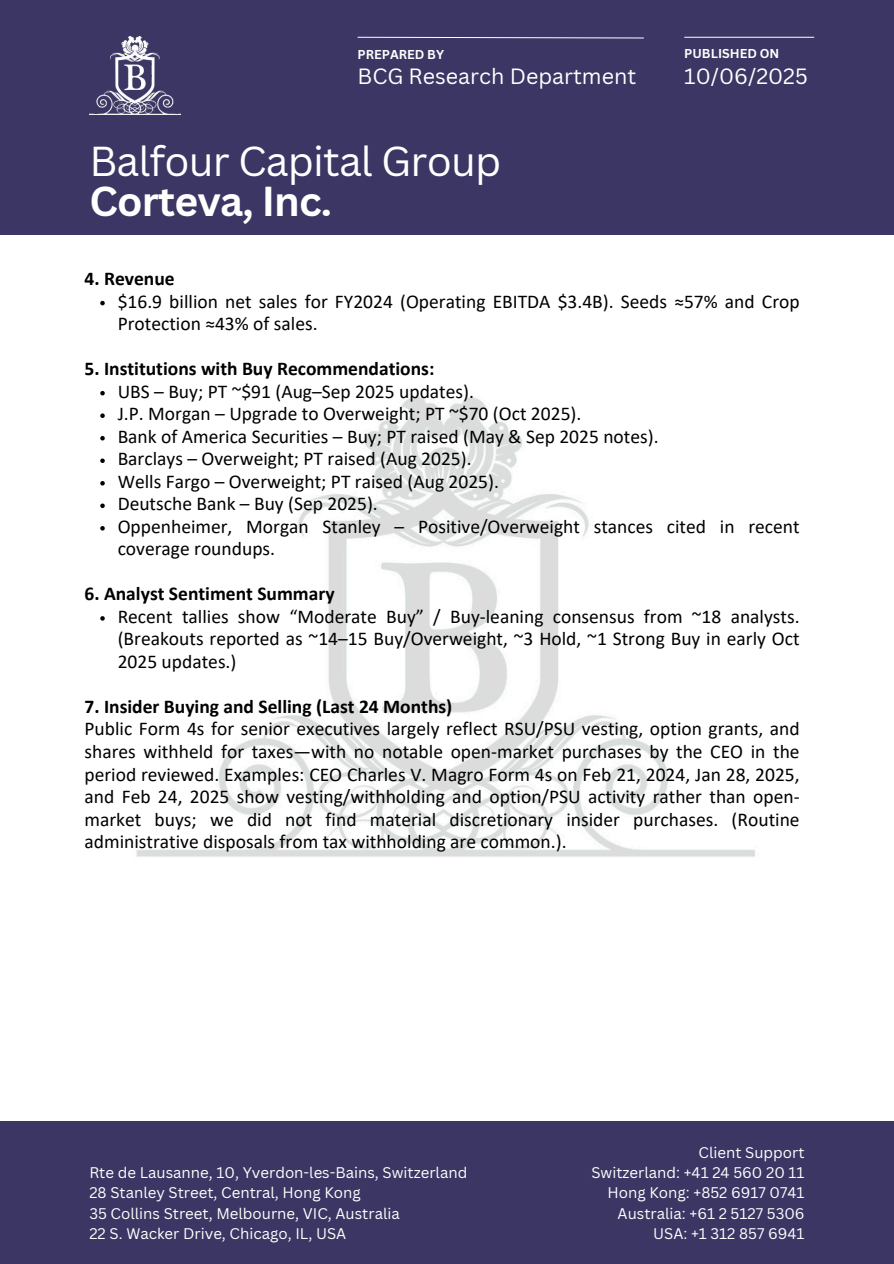
<style>
.page{position:relative;width:894px;height:1264px;background:#fff}
.page>*{position:absolute;margin:0;border:0;box-sizing:border-box;transform-origin:0 0}
.t1{font:40.65px "Canva Sans";letter-spacing:-.02em;color:#fff}
.t2{font:700 40.65px "Canva Sans";letter-spacing:-.02em;color:#fff}
.t3{font:21.45px "Canva Sans";color:#fff}
.t4{font:19.5px/22.5px "Calibri";color:#000}
.t5{font:700 19.5px "Calibri";color:#000}
.t6{font:15px/20.2px "Canva Sans";color:#fff}
.t7{font:700 12.6px "Canva Sans";color:#fff}
</style>
<div class="page">
<div style="left:0;top:0;width:893px;height:234px;background:#3b3663"></div>
<svg style="left:357px;top:37px;width:287px;height:2px"></svg>
<hr style="left:684px;top:37px;width:129px;height:1px;background:#fff">
<img style="left:101px;top:395px;width:654px;height:462px">
<img style="left:89px;top:37px;width:91px;height:77px">
<svg style="left:100px;top:301px;width:5px;height:4px"></svg>
<svg style="left:100px;top:391px;width:5px;height:4px"></svg>
<svg style="left:100px;top:413px;width:5px;height:5px"></svg>
<svg style="left:100px;top:436px;width:5px;height:4px"></svg>
<svg style="left:100px;top:458px;width:5px;height:5px"></svg>
<svg style="left:100px;top:481px;width:5px;height:4px"></svg>
<svg style="left:100px;top:503px;width:5px;height:5px"></svg>
<svg style="left:100px;top:526px;width:5px;height:4px"></svg>
<svg style="left:100px;top:616px;width:5px;height:4px"></svg>
<div style="left:0;top:1121px;width:893px;height:142px;background:#3b3663"></div>
<p class="t7" style="left:357px;top:45px;width:88px">PREPARED BY</p>
<p class="t7" style="left:684px;top:45px;width:97px">PUBLISHED ON</p>
<p class="t3" style="left:684px;top:61px;width:125px">10/06/2025</p>
<p class="t3" style="left:357px;top:61px;width:280px">BCG Research Department</p>
<h1 class="t1" style="left:89px;top:133px;width:413px">Balfour Capital Group</h1>
<h1 class="t2" style="left:89px;top:172px;width:244px">Corteva, Inc.</h1>
<p class="t5" style="left:84px;top:270px;width:92px">4. Revenue</p>
<p class="t4" style="left:118px;top:291px;width:683px">$16.9 billion net sales for FY2024 (Operating EBITDA $3.4B). Seeds ≈57% and Crop<br>Protection ≈43% of sales.</p>
<p class="t5" style="left:84px;top:360px;width:351px">5. Institutions with Buy Recommendations:</p>
<p class="t4" style="left:118px;top:381px;width:683px">UBS – Buy; PT ~$91 (Aug–Sep 2025 updates).<br>J.P. Morgan – Upgrade to Overweight; PT ~$70 (Oct 2025).<br>Bank of America Securities – Buy; PT raised (May &amp; Sep 2025 notes).<br>Barclays – Overweight; PT raised (Aug 2025).<br>Wells Fargo – Overweight; PT raised (Aug 2025).<br>Deutsche Bank – Buy (Sep 2025).<br>Oppenheimer, Morgan Stanley – Positive/Overweight stances cited in recent coverage roundups.</p>
<p class="t5" style="left:84px;top:585px;width:251px">6. Analyst Sentiment Summary</p>
<p class="t4" style="left:118px;top:606px;width:683px;text-align:justify">Recent tallies show “Moderate Buy” / Buy-leaning consensus from ~18 analysts. (Breakouts reported as ~14–15 Buy/Overweight, ~3 Hold, ~1 Strong Buy in early Oct 2025 updates.)</p>
<p class="t5" style="left:84px;top:698px;width:369px">7. Insider Buying and Selling (Last 24 Months)</p>
<p class="t4" style="left:84px;top:719px;width:716px;text-align:justify">Public Form 4s for senior executives largely reflect RSU/PSU vesting, option grants, and shares withheld for taxes—with no notable open-market purchases by the CEO in the period reviewed. Examples: CEO Charles V. Magro Form 4s on Feb 21, 2024, Jan 28, 2025, and Feb 24, 2025 show vesting/withholding and option/PSU activity rather than open&shy;market buys; we did not find material discretionary insider purchases. (Routine administrative disposals from tax withholding are common.).</p>
<p class="t6" style="left:89px;top:1162px;width:379px">Rte de Lausanne, 10, Yverdon-les-Bains, Switzerland 28 Stanley Street, Central, Hong Kong<br>35 Collins Street, Melbourne, VIC, Australia<br>22 S. Wacker Drive, Chicago, IL, USA</p>
<p class="t6" style="left:591px;top:1141px;width:214px;text-align:right">Client Support<br>Switzerland: +41 24 560 20 11<br>Hong Kong: +852 6917 0741<br>Australia: +61 2 5127 5306<br>USA: +1 312 857 6941</p>
</div>
